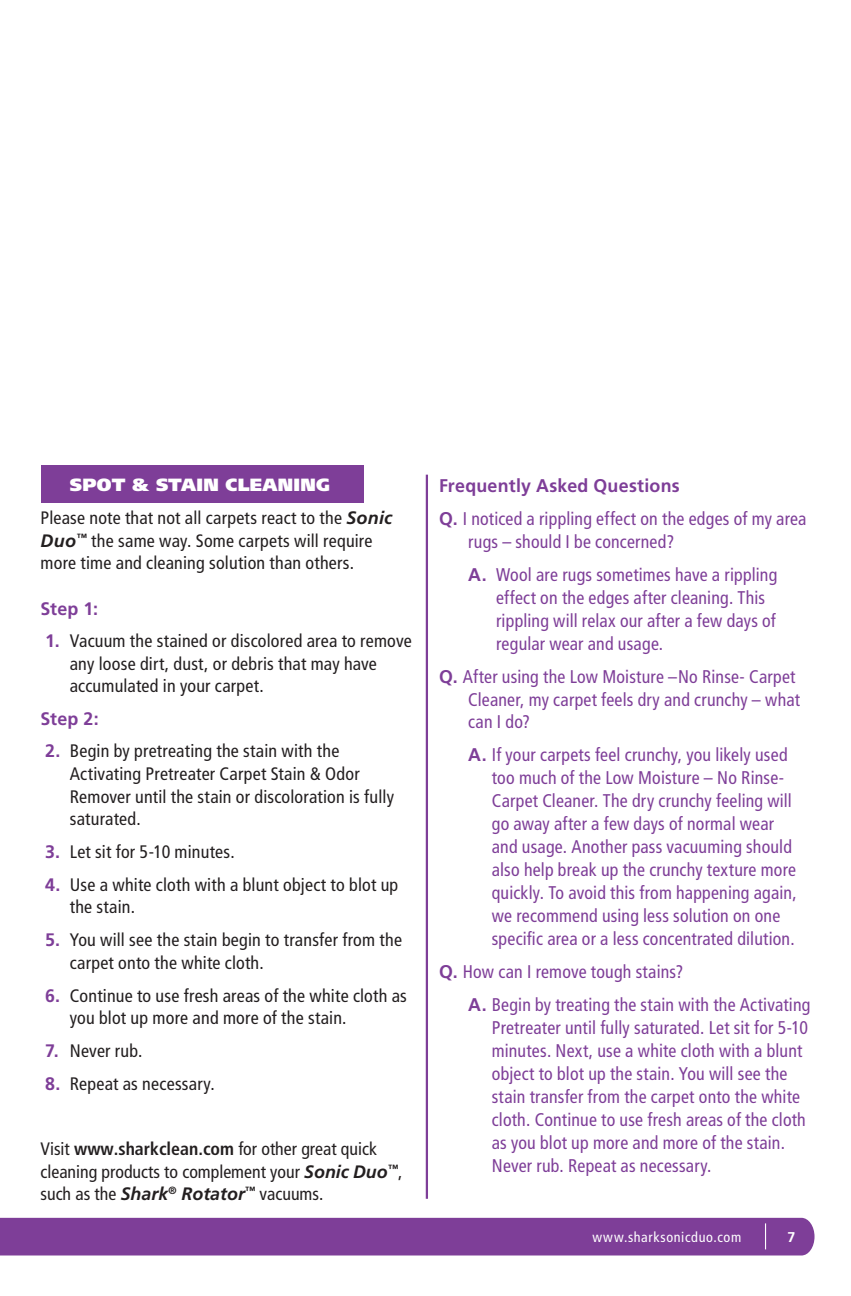
<style>
.page{position:relative;width:851px;height:1296px;background:#fff}
.page>*{position:absolute;margin:0;border:0;box-sizing:border-box;transform-origin:0 0}
.t1{font:condensed 18.45px/22.9px "Frutiger LT Std";letter-spacing:.01em;color:#7e3e98}
.t2{font:condensed 18px/22.7px "Frutiger LT Std";letter-spacing:.01em;color:#231f20}
.t3{font:700 18px "Frutiger LT Std";letter-spacing:.01em;color:#7e3e98}
.t4{font:900 17.78px "Frutiger LT Std";letter-spacing:.015em;color:#fff}
.t5{font:condensed 14.17px "Frutiger LT Std";letter-spacing:.045em;color:#fff}
.t6{font:700 14.17px "Frutiger LT Std";color:#fff}
.s1{font-weight:700;font-style:italic;font-stretch:normal}
.s2{font-weight:700;font-stretch:normal;color:#7e3e98}
.s3{font-weight:700}
.s4{font-weight:700;font-stretch:normal}
</style>
<div class="page">
<div style="left:0;top:1218px;width:814px;height:38px;background:#7e3e98"></div>
<div style="left:41px;top:466px;width:323px;height:37px;background:#7e3e98"></div>
<hr style="left:426px;top:475px;width:2px;height:724px;background:#7e3e98">
<p class="t4" style="left:70px;top:474px;width:262px">SPOT &amp; STAIN CLEANING</p>
<p class="t2" style="left:40px;top:507px;width:353px">Please note that not all carpets react to the <span class="s1">Sonic<br>Duo</span><sup>™</sup> the same way. Some carpets will require more time and cleaning solution than others.</p>
<p class="t3" style="left:40px;top:598px;width:59px">Step 1:</p>
<p class="t2" style="left:70px;top:630px;width:343px;text-indent:-25px"><span class="s2">1.</span> Vacuum the stained or discolored area to remove any loose dirt, dust, or debris that may have accumulated in your carpet.</p>
<p class="t3" style="left:40px;top:708px;width:60px">Step 2:</p>
<p class="t2" style="left:70px;top:740px;width:326px;text-indent:-25px"><span class="s2">2.</span> Begin by pretreating the stain with the Activating Pretreater Carpet Stain &amp; Odor Remover until the stain or discoloration is fully saturated.</p>
<p class="t2" style="left:45px;top:841px;width:191px"><span class="s2">3.</span> Let sit for 5-10 minutes.</p>
<p class="t2" style="left:70px;top:873px;width:330px;text-indent:-25px"><span class="s2">4.</span> Use a white cloth with a blunt object to blot up the stain.</p>
<p class="t2" style="left:70px;top:929px;width:334px;text-indent:-25px"><span class="s2">5.</span> You will see the stain begin to transfer from the carpet onto the white cloth.</p>
<p class="t2" style="left:70px;top:984px;width:338px;text-indent:-25px"><span class="s2">6.</span> Continue to use fresh areas of the white cloth as you blot up more and more of the stain.</p>
<p class="t2" style="left:45px;top:1040px;width:99px"><span class="s2">7.</span> Never rub.</p>
<p class="t2" style="left:45px;top:1072px;width:171px"><span class="s2">8.</span> Repeat as necessary.</p>
<p class="t2" style="left:40px;top:1138px;width:363px">Visit <span class="s3">www.sharkclean.com</span> for other great quick cleaning products to complement your <span class="s1">Sonic Duo</span><sup>™</sup>, such as the <span class="s1">Shark</span><sup>®</sup> <span class="s1">Rotator</span><sup>™</sup> vacuums.</p>
<p class="t1" style="left:439px;top:469px;width:369px;line-height:32.9px"><span class="s4">Frequently Asked Questions<br>Q.</span> I noticed a rippling effect on the edges of my area</p>
<p class="t1" style="left:468px;top:525px;width:310px;line-height:32.9px">rugs – should I be concerned?<br><span class="s4">A.</span> Wool are rugs sometimes have a rippling</p>
<p class="t1" style="left:496px;top:586px;width:281px">effect on the edges after cleaning. This rippling will relax our after a few days of regular wear and usage.</p>
<p class="t1" style="left:468px;top:665px;width:333px;text-indent:-29px"><span class="s4">Q.</span> After using the Low Moisture –No Rinse- Carpet<br>Cleaner, my carpet feels dry and crunchy – what can I do?</p>
<p class="t1" style="left:492px;top:744px;width:306px;text-indent:-24px"><span class="s4">A.</span> If your carpets feel crunchy, you likely used too much of the Low Moisture – No Rinse-Carpet Cleaner. The dry crunchy feeling will go away after a few days of normal wear and usage. Another pass vacuuming should also help break up the crunchy texture more quickly. To avoid this from happening again, we recommend using less solution on one specific area or a less concentrated dilution.</p>
<p class="t1" style="left:468px;top:955px;width:343px;line-height:32.9px;text-indent:-29px"><span class="s4">Q.</span> How can I remove tough stains?<br><span class="s4">A.</span> Begin by treating the stain with the Activating</p>
<p class="t1" style="left:492px;top:1016px;width:318px">Pretreater until fully saturated. Let sit for 5-10 minutes. Next, use a white cloth with a blunt object to blot up the stain. You will see the stain transfer from the carpet onto the white cloth. Continue to use fresh areas of the cloth as you blot up more and more of the stain.<br>Never rub. Repeat as necessary.</p>
<p class="t5" style="left:592px;top:1229px;width:150px">www.sharksonicduo.com</p>
<p class="t6" style="left:787px;top:1228px;width:9px">7</p>
</div>
